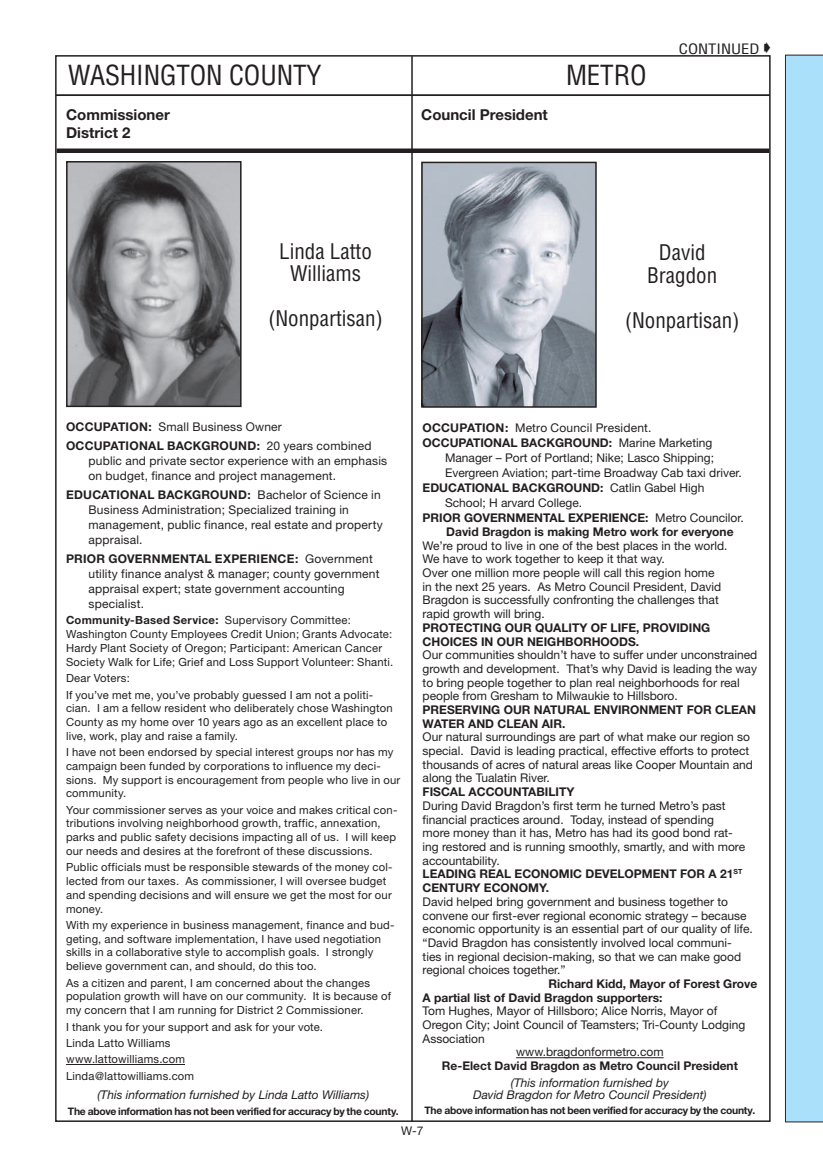
<style>
.page{position:relative;width:823px;height:1174px;background:#fff}
.page>*{position:absolute;margin:0;border:0;box-sizing:border-box;transform-origin:0 0}
.t1{font:condensed 27px "Helvetica";letter-spacing:-.005em;color:#231f20}
.t2{font:condensed 21px/22.5px "Helvetica";color:#231f20;text-align:center}
.t3{font:700 15px/18px "Helvetica Neue";color:#231f20}
.t4{font:condensed 14.1px "Helvetica";color:#231f20;scale:1.18 1}
.t5{font:12px/13.6px "Helvetica Neue";color:#231f20}
.t6{font:700 12px/13.6px "Helvetica Neue";color:#231f20}
.t7{font:italic 12px/12px "Helvetica Neue";color:#231f20;text-align:center}
.t8{font:11.25px/13.6px "Helvetica Neue";letter-spacing:.015em;color:#231f20}
.t9{font:700 10.35px "Helvetica Neue";letter-spacing:-.025em;color:#231f20}
.s1{font-weight:400}
.s2{font-weight:700}
</style>
<div class="page">
<div style="left:57px;top:148px;width:712px;height:5px;background:#231f20"></div>
<hr style="left:411px;top:56px;width:2px;height:1066px;background:#231f20">
<hr style="left:56px;top:94px;width:714px;height:2px;background:#231f20">
<div style="left:785px;top:55px;width:38px;height:1067px;background:#aae0f9"></div>
<hr style="left:66px;top:1064px;width:119px;height:1px;background:#231f20">
<img style="left:69px;top:164px;width:170px;height:240px">
<div style="left:66px;top:161px;width:176px;height:246px;border:2px solid #231f20"></div>
<img style="left:424px;top:165px;width:170px;height:240px">
<div style="left:421px;top:162px;width:176px;height:246px;border:2px solid #231f20"></div>
<hr style="left:516px;top:1057px;width:148px;height:1px;background:#231f20">
<h1 class="t1" style="left:68px;top:59px;width:255px">WASHINGTON COUNTY</h1>
<h1 class="t1" style="left:566px;top:59px;width:82px">METRO</h1>
<p class="t3" style="left:66px;top:105px;width:105px">Commissioner<br>District 2</p>
<p class="t3" style="left:421px;top:106px;width:128px">Council President</p>
<p class="t4" style="left:679px;top:40px;width:79px">CONTINUED ➧</p>
<h2 class="t2" style="left:279px;top:240px;width:94px">Linda Latto<br>Williams</h2>
<h2 class="t2" style="left:268px;top:307px;width:116px">(Nonpartisan)</h2>
<h2 class="t2" style="left:647px;top:241px;width:71px">David<br>Bragdon</h2>
<h2 class="t2" style="left:625px;top:308px;width:116px">(Nonpartisan)</h2>
<p class="t6" style="left:66px;top:417px;width:307px;line-height:18.9px">OCCUPATION: <span class="s1">Small Business Owner<br></span>OCCUPATIONAL BACKGROUND: <span class="s1">20 years combined</span></p>
<p class="t5" style="left:89px;top:453px;width:300px;line-height:15px">public and private sector experience with an emphasis on budget, finance and project management.</p>
<p class="t5" style="left:89px;top:487px;width:296px;line-height:15px;text-indent:-22px"><span class="s2">EDUCATIONAL BACKGROUND:</span> Bachelor of Science in Business Administration; Specialized training in management, public finance, real estate and property appraisal.</p>
<p class="t5" style="left:89px;top:551px;width:292px;line-height:15px;text-indent:-22px"><span class="s2">PRIOR GOVERNMENTAL EXPERIENCE:</span> Government utility finance analyst &amp; manager; county government appraisal expert; state government accounting specialist.</p>
<p class="t8" style="left:66px;top:613px;width:329px"><span class="s2">Community-Based Service:</span> Supervisory Committee:<br>Washington County Employees Credit Union; Grants Advocate:<br>Hardy Plant Society of Oregon; Participant: American Cancer Society Walk for Life; Grief and Loss Support Volunteer: Shanti.</p>
<p class="t8" style="left:66px;top:669px;width:309px;line-height:16.5px">Dear Voters:<br>If you’ve met me, you’ve probably guessed I am not a politi-</p>
<p class="t8" style="left:66px;top:701px;width:328px">cian. I am a fellow resident who deliberately chose Washington<br>County as my home over 10 years ago as an excellent place to live, work, play and raise a family.</p>
<p class="t8" style="left:66px;top:745px;width:336px">I have not been endorsed by special interest groups nor has my campaign been funded by corporations to influence my deci&shy;sions. My support is encouragement from people who live in our community.</p>
<p class="t8" style="left:66px;top:803px;width:333px">Your commissioner serves as your voice and makes critical con&shy;tributions involving neighborhood growth, traffic, annexation, parks and public safety decisions impacting all of us. I will keep our needs and desires at the forefront of these discussions.</p>
<p class="t8" style="left:66px;top:860px;width:328px">Public officials must be responsible stewards of the money col&shy;lected from our taxes. As commissioner, I will oversee budget and spending decisions and will ensure we get the most for our money.</p>
<p class="t8" style="left:66px;top:918px;width:330px">With my experience in business management, finance and bud&shy;geting, and software implementation, I have used negotiation skills in a collaborative style to accomplish goals. I strongly believe government can, and should, do this too.</p>
<p class="t8" style="left:66px;top:975px;width:326px">As a citizen and parent, I am concerned about the changes population growth will have on our community. It is because of my concern that I am running for District 2 Commissioner.</p>
<p class="t8" style="left:66px;top:1018px;width:258px;line-height:16.4px">I thank you for your support and ask for your vote.<br>Linda Latto Williams<br>www.lattowilliams.com<br>Linda@lattowilliams.com</p>
<p class="t7" style="left:97px;top:1088px;width:273px">(This information furnished by Linda Latto Williams)</p>
<p class="t9" style="left:68px;top:1104px;width:332px">The above information has not been verified for accuracy by the county.</p>
<p class="t5" style="left:423px;top:421px;width:230px"><span class="s2">OCCUPATION:</span> Metro Council President.</p>
<p class="t6" style="left:423px;top:436px;width:291px">OCCUPATIONAL BACKGROUND: <span class="s1">Marine Marketing</span></p>
<p class="t5" style="left:445px;top:451px;width:270px">Manager – Port of Portland; Nike; Lasco Shipping;</p>
<p class="t5" style="left:445px;top:466px;width:298px">Evergreen Aviation; part-time Broadway Cab taxi driver.</p>
<p class="t6" style="left:423px;top:481px;width:283px">EDUCATIONAL BACKGROUND: <span class="s1">Catlin Gabel High</span></p>
<p class="t5" style="left:445px;top:496px;width:139px">School; H arvard College.</p>
<p class="t6" style="left:423px;top:511px;width:323px">PRIOR GOVERNMENTAL EXPERIENCE: <span class="s1">Metro Councilor.</span></p>
<p class="t6" style="left:446px;top:524px;width:289px">David Bragdon is making Metro work for everyone</p>
<p class="t5" style="left:423px;top:538px;width:306px">We’re proud to live in one of the best places in the world.<br>We have to work together to keep it that way.<br>Over one million more people will call this region home<br>in the next 25 years. As Metro Council President, David Bragdon is successfully confronting the challenges that rapid growth will bring.</p>
<p class="t6" style="left:423px;top:620px;width:289px">PROTECTING OUR QUALITY OF LIFE, PROVIDING<br>CHOICES IN OUR NEIGHBORHOODS.</p>
<p class="t5" style="left:423px;top:648px;width:336px">Our communities shouldn’t have to suffer under unconstrained growth and development. That’s why David is leading the way to bring people together to plan real neighborhoods for real people from Gresham to Milwaukie to Hillsboro.</p>
<p class="t6" style="left:423px;top:702px;width:335px">PRESERVING OUR NATURAL ENVIRONMENT FOR CLEAN<br>WATER AND CLEAN AIR.</p>
<p class="t5" style="left:423px;top:730px;width:332px">Our natural surroundings are part of what make our region so special. David is leading practical, effective efforts to protect thousands of acres of natural areas like Cooper Mountain and along the Tualatin River.</p>
<p class="t6" style="left:423px;top:785px;width:153px">FISCAL ACCOUNTABILITY</p>
<p class="t5" style="left:423px;top:798px;width:324px">During David Bragdon’s first term he turned Metro’s past financial practices around. Today, instead of spending<br>more money than it has, Metro has had its good bond rat&shy;ing restored and is running smoothly, smartly, and with more accountability.<br><span class="s2">LEADING REAL ECONOMIC DEVELOPMENT FOR A 21</span><sup>ST </sup><span class="s2">CENTURY ECONOMY.</span></p>
<p class="t5" style="left:423px;top:894px;width:332px">David helped bring government and business together to convene our first-ever regional economic strategy – because economic opportunity is an essential part of our quality of life. “David Bragdon has consistently involved local communi&shy;ties in regional decision-making, so that we can make good regional choices together.”</p>
<p class="t6" style="left:423px;top:976px;width:336px;text-indent:126px">Richard Kidd, Mayor of Forest Grove<br>A partial list of David Bragdon supporters:</p>
<p class="t5" style="left:423px;top:1004px;width:296px">Tom Hughes, Mayor of Hillsboro; Alice Norris, Mayor of</p>
<p class="t5" style="left:423px;top:1018px;width:324px">Oregon City; Joint Council of Teamsters; Tri-County Lodging</p>
<p class="t5" style="left:423px;top:1031px;width:64px">Association</p>
<p class="t5" style="left:516px;top:1045px;width:149px">www.bragdonformetro.com</p>
<p class="t6" style="left:442px;top:1058px;width:297px">Re-Elect David Bragdon as Metro Council President</p>
<p class="t7" style="left:473px;top:1076px;width:235px">(This information furnished by<br>David Bragdon for Metro Council President)</p>
<p class="t9" style="left:425px;top:1104px;width:332px">The above information has not been verified for accuracy by the county.</p>
<p class="t5" style="left:401px;top:1124px;width:24px">W-7</p>
</div>
